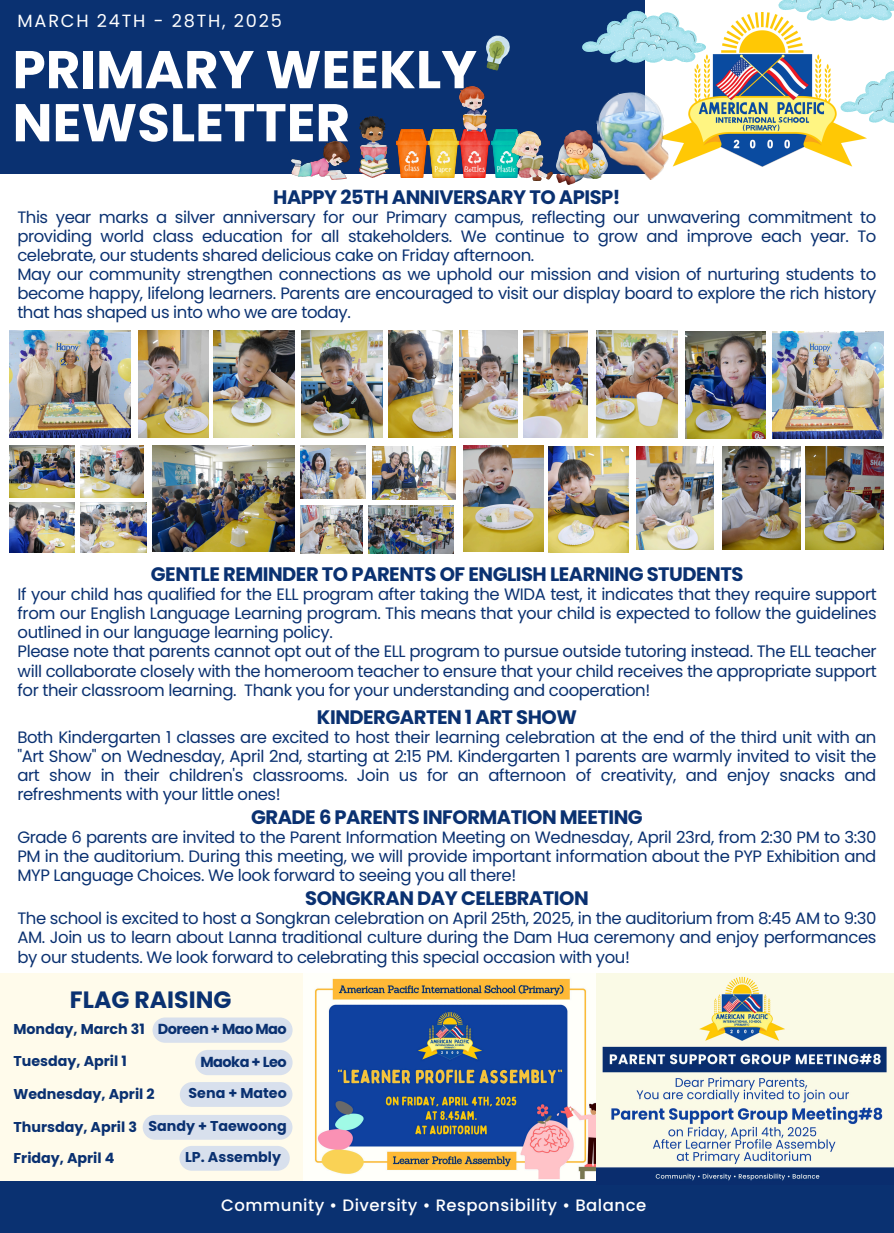
<style>
.page{position:relative;width:894px;height:1233px;background:#fff}
.page>*{position:absolute;margin:0;border:0;box-sizing:border-box;transform-origin:0 0}
.t1{font:700 53.1px/53.1px "Poppins";color:#fff}
.t2{font:700 23.55px "Poppins";color:#0a3171}
.t3{font:700 19.5px "Poppins";letter-spacing:-.025em;color:#0a3171}
.t4{font:17.7px "Poppins";letter-spacing:.1em;color:#fff}
.t5{font:16.5px/19.2px "Poppins";letter-spacing:-.025em;color:#0a3171;text-align:justify}
.t6{font:500 16.5px "Poppins";letter-spacing:.03em;color:#fff}
.t7{font:700 14.55px "Poppins";letter-spacing:-.035em;color:#0a3171}
.t8{font:700 14.25px "Poppins";color:#0a3171}
.t9{font:8.4px "Hangyaboly";color:#fff}
</style>
<div class="page">
<div style="left:0;top:974px;width:303px;height:210px;background:#fffbeb"></div>
<div style="left:0;top:1181px;width:893px;height:52px;background:#0a3171"></div>
<div style="left:0;top:0;width:644px;height:173px;background:#0a3171"></div>
<img style="left:670px;top:12px;width:196px;height:154px">
<img style="left:596px;top:90px;width:74px;height:90px">
<svg style="left:582px;top:11px;width:123px;height:52px"></svg>
<svg style="left:840px;top:71px;width:53px;height:52px"></svg>
<svg style="left:778px;top:0;width:115px;height:21px"></svg>
<svg style="left:486px;top:35px;width:24px;height:36px"></svg>
<img style="left:397px;top:129px;width:92px;height:49px">
<img style="left:491px;top:129px;width:27px;height:49px">
<img style="left:459px;top:87px;width:27px;height:45px">
<img style="left:359px;top:116px;width:29px;height:62px">
<img style="left:512px;top:132px;width:40px;height:48px">
<img style="left:291px;top:142px;width:58px;height:38px">
<img style="left:556px;top:130px;width:51px;height:54px">
<img style="left:314px;top:978px;width:282px;height:202px">
<img style="left:596px;top:974px;width:297px;height:207px">
<img style="left:9px;top:331px;width:122px;height:107px">
<img style="left:772px;top:331px;width:111px;height:107px">
<img style="left:301px;top:446px;width:64px;height:53px">
<img style="left:463px;top:446px;width:80px;height:106px">
<img style="left:523px;top:331px;width:64px;height:107px">
<img style="left:459px;top:331px;width:59px;height:107px">
<img style="left:596px;top:331px;width:81px;height:107px">
<img style="left:388px;top:331px;width:64px;height:107px">
<img style="left:301px;top:331px;width:81px;height:107px">
<img style="left:214px;top:331px;width:81px;height:107px">
<img style="left:138px;top:331px;width:70px;height:107px">
<img style="left:369px;top:505px;width:84px;height:49px">
<img style="left:152px;top:446px;width:142px;height:106px">
<img style="left:372px;top:446px;width:83px;height:53px">
<img style="left:301px;top:505px;width:61px;height:49px">
<img style="left:805px;top:446px;width:78px;height:104px">
<img style="left:636px;top:446px;width:77px;height:104px">
<img style="left:722px;top:446px;width:77px;height:104px">
<img style="left:81px;top:446px;width:63px;height:52px">
<img style="left:81px;top:503px;width:65px;height:49px">
<img style="left:685px;top:331px;width:79px;height:107px">
<img style="left:548px;top:446px;width:80px;height:106px">
<img style="left:9px;top:446px;width:66px;height:52px">
<img style="left:9px;top:503px;width:66px;height:49px">
<div style="left:195px;top:1050px;width:97px;height:25px;background:#d8e0ed;border-radius:13px"></div>
<div style="left:180px;top:1082px;width:112px;height:25px;background:#d8e0ed"></div>
<div style="left:143px;top:1115px;width:149px;height:25px;background:#d8e0ed;border-radius:12px"></div>
<svg style="left:179px;top:1146px;width:111px;height:25px;background:#dae1ec"></svg>
<div style="left:152px;top:1018px;width:140px;height:25px;background:#d8e0ed;border-radius:13px"></div>
<p class="t4" style="left:18px;top:8px;width:266px">MARCH 24TH - 28TH, 2025</p>
<p class="t1" style="left:13px;top:43px;width:465px">PRIMARY WEEKLY<br>NEWSLETTER</p>
<p class="t9" style="left:404px;top:163px;width:16px">Glass</p>
<p class="t9" style="left:435px;top:164px;width:18px">Paper</p>
<p class="t9" style="left:464px;top:164px;width:22px">Bottles</p>
<p class="t9" style="left:497px;top:164px;width:20px">Plastic</p>
<h1 class="t3" style="left:273px;top:183px;width:349px">HAPPY 25TH ANNIVERSARY TO APISP!</h1>
<h1 class="t5" style="left:17px;top:207px;width:860px;text-align:left">This year marks a silver anniversary for our Primary campus, reflecting our unwavering commitment to providing world class education for all stakeholders. We continue to grow and improve each year. To celebrate, our students shared delicious cake on Friday afternoon.<br>May our community strengthen connections as we uphold our mission and vision of nurturing students to become happy, lifelong learners. Parents are encouraged to visit our display board to explore the rich history that has shaped us into who we are today.</h1>
<p class="t3" style="left:151px;top:561px;width:594px">GENTLE REMINDER TO PARENTS OF ENGLISH LEARNING STUDENTS</p>
<p class="t5" style="left:18px;top:585px;width:860px;text-align:left">If your child has qualified for the ELL program after taking the WIDA test, it indicates that they require support from our English Language Learning program. This means that your child is expected to follow the guidelines outlined in our language learning policy.<br>Please note that parents cannot opt out of the ELL program to pursue outside tutoring instead. The ELL teacher will collaborate closely with the homeroom teacher to ensure that your child receives the appropriate support for their classroom learning. Thank you for your understanding and cooperation!</p>
<p class="t3" style="left:317px;top:703px;width:261px">KINDERGARTEN 1 ART SHOW</p>
<p class="t5" style="left:17px;top:727px;width:860px">Both Kindergarten 1 classes are excited to host their learning celebration at the end of the third unit with an "Art Show" on Wednesday, April 2nd, starting at 2:15 PM. Kindergarten 1 parents are warmly invited to visit the art show in their children's classrooms. Join us for an afternoon of creativity, and enjoy snacks and refreshments with your little ones!</p>
<p class="t3" style="left:251px;top:803px;width:393px">GRADE 6 PARENTS INFORMATION MEETING</p>
<p class="t5" style="left:17px;top:827px;width:860px">Grade 6 parents are invited to the Parent Information Meeting on Wednesday, April 23rd, from 2:30 PM to 3:30<br>PM in the auditorium. During this meeting, we will provide important information about the PYP Exhibition and MYP Language Choices. We look forward to seeing you all there!</p>
<p class="t3" style="left:305px;top:885px;width:285px">SONGKRAN DAY CELEBRATION</p>
<p class="t5" style="left:17px;top:909px;width:860px">The school is excited to host a Songkran celebration on April 25th, 2025, in the auditorium from 8:45 AM to 9:30<br>AM. Join us to learn about Lanna traditional culture during the Dam Hua ceremony and enjoy performances by our students. We look forward to celebrating this special occasion with you!</p>
<p class="t2" style="left:70px;top:984px;width:163px">FLAG RAISING</p>
<p class="t8" style="left:13px;top:1019px;width:133px">Monday, March 31</p>
<h5 class="t7" style="left:158px;top:1019px;width:130px">Doreen + Mao Mao</h5>
<p class="t8" style="left:13px;top:1051px;width:115px">Tuesday, April 1</p>
<p class="t7" style="left:200px;top:1051px;width:88px">Maoka + Leo</p>
<p class="t8" style="left:13px;top:1084px;width:142px">Wednesday, April 2</p>
<p class="t8" style="left:188px;top:1083px;width:100px">Sena + Mateo</p>
<p class="t8" style="left:13px;top:1117px;width:125px">Thursday, April 3</p>
<p class="t8" style="left:148px;top:1116px;width:140px">Sandy + Taewoong</p>
<p class="t8" style="left:13px;top:1148px;width:102px">Friday, April 4</p>
<p class="t8" style="left:185px;top:1147px;width:97px">LP. Assembly</p>
<h3 class="t6" style="left:221px;top:1194px;width:426px">Community • Diversity • Responsibility • Balance</h3>
</div>
